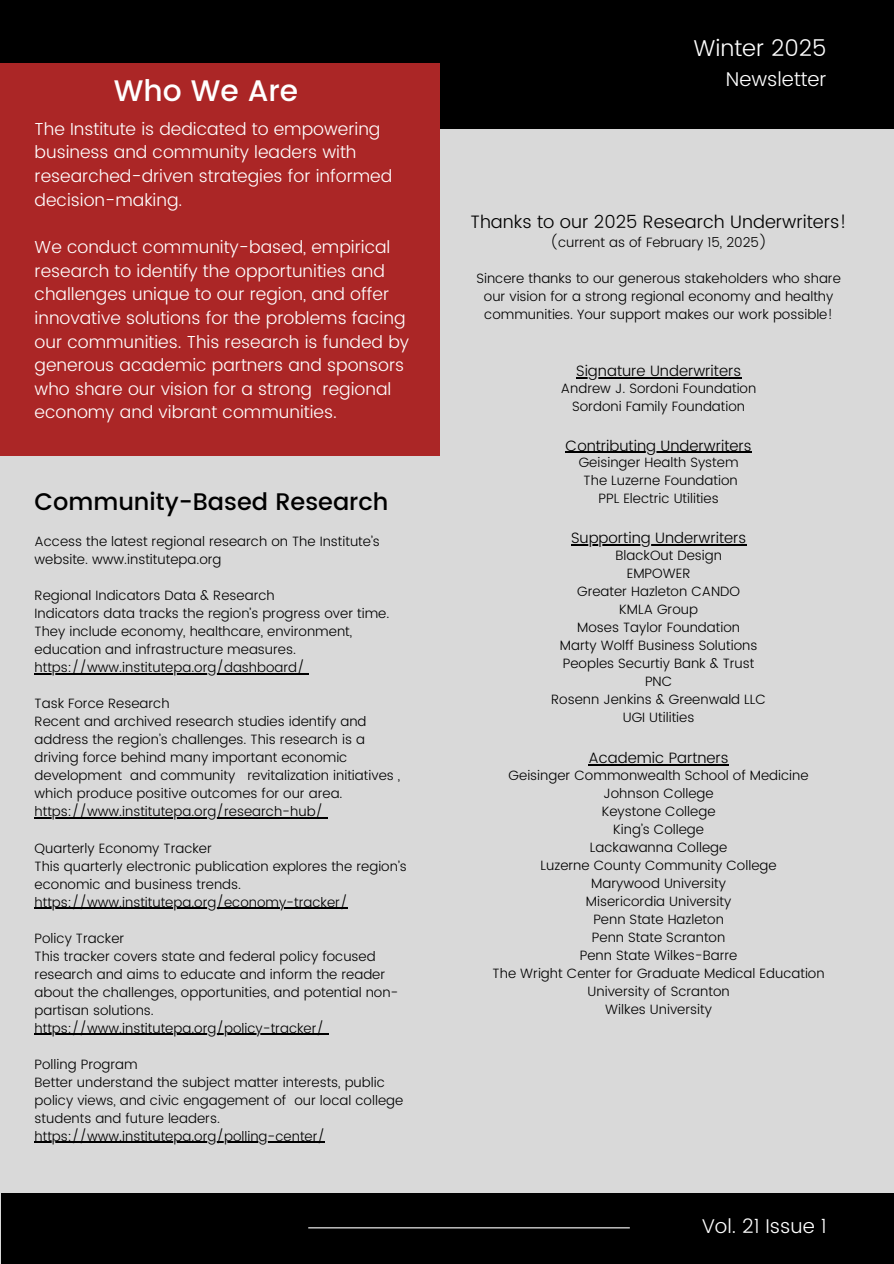
<style>
.page{position:relative;width:894px;height:1264px;background:#fff}
.page>*{position:absolute;margin:0;border:0;box-sizing:border-box;transform-origin:0 0}
.t1{font:500 29.7px "Poppins";color:#fff}
.t2{font:500 24px "Poppins";color:#000}
.t3{font:300 22.95px "Poppins";color:#fff}
.t4{font:300 19.95px "Poppins";color:#fff}
.t5{font:300 18px "Poppins";color:#000}
.t6{font:300 17.4px/23.7px "Poppins";color:#fff}
.t7{font:300 15px "Poppins";color:#000}
.t8{font:300 13.5px/18px "Poppins";color:#000}
</style>
<div class="page">
<div style="left:0;top:0;width:893px;height:1263px;background:#d9d9d9"></div>
<div style="left:1px;top:1192px;width:892px;height:71px;background:#000"></div>
<div style="left:0;top:0;width:893px;height:129px;background:#000"></div>
<div style="left:0;top:63px;width:439px;height:392px;background:#ab2626"></div>
<hr style="left:308px;top:1227px;width:321px;height:1px;background:#fff">
<hr style="left:35px;top:673px;width:270px;height:1px;background:#000">
<hr style="left:35px;top:817px;width:288px;height:1px;background:#000">
<hr style="left:35px;top:907px;width:312px;height:1px;background:#000">
<hr style="left:35px;top:1033px;width:289px;height:1px;background:#000">
<hr style="left:35px;top:1141px;width:290px;height:1px;background:#000">
<hr style="left:576px;top:377px;width:165px;height:1px;background:#000">
<hr style="left:565px;top:451px;width:186px;height:2px;background:#000">
<hr style="left:571px;top:544px;width:175px;height:1px;background:#000">
<hr style="left:588px;top:764px;width:140px;height:1px;background:#000">
<h1 class="t1" style="left:114px;top:74px;width:186px">Who We Are</h1>
<p class="t6" style="left:35px;top:117px;width:359px">The Institute is dedicated to empowering business and community leaders with researched-driven strategies for informed decision-making.</p>
<h3 class="t6" style="left:35px;top:235px;width:376px">We conduct community-based, empirical research to identify the opportunities and challenges unique to our region, and offer innovative solutions for the problems facing our communities. This research is funded by generous academic partners and sponsors who share our vision for a strong regional economy and vibrant communities.</h3>
<h5 class="t2" style="left:35px;top:488px;width:355px">Community-Based Research</h5>
<h4 class="t8" style="left:35px;top:532px;width:346px">Access the latest regional research on The Institute’s website. www.institutepa.org</h4>
<p class="t8" style="left:35px;top:586px;width:242px">Regional Indicators Data &amp; Research</p>
<p class="t8" style="left:35px;top:604px;width:356px">Indicators data tracks the region’s progress over time.<br>They include economy, healthcare, environment, education and infrastructure measures.</p>
<p class="t8" style="left:35px;top:658px;width:272px">https://www.institutepa.org/dashboard/</p>
<p class="t8" style="left:35px;top:694px;width:136px">Task Force Research</p>
<p class="t8" style="left:35px;top:712px;width:367px">Recent and archived research studies identify and address the region’s challenges. This research is a driving force behind many important economic development and community revitalization initiatives , which produce positive outcomes for our area.</p>
<p class="t8" style="left:35px;top:802px;width:290px">https://www.institutepa.org/research-hub/</p>
<p class="t8" style="left:35px;top:838px;width:179px">Quarterly Economy Tracker</p>
<p class="t8" style="left:35px;top:856px;width:373px">This quarterly electronic publication explores the region’s economic and business trends.</p>
<p class="t8" style="left:35px;top:892px;width:314px">https://www.institutepa.org/economy-tracker/</p>
<p class="t8" style="left:35px;top:928px;width:342px">Policy Tracker<br>This tracker covers state and federal policy focused</p>
<p class="t8" style="left:35px;top:964px;width:365px">research and aims to educate and inform the reader about the challenges, opportunities, and potential non&shy;partisan solutions.</p>
<p class="t8" style="left:35px;top:1018px;width:291px">https://www.institutepa.org/policy-tracker/</p>
<p class="t8" style="left:35px;top:1054px;width:105px">Polling Program</p>
<p class="t8" style="left:35px;top:1072px;width:370px">Better understand the subject matter interests, public policy views, and civic engagement of our local college students and future leaders.</p>
<p class="t8" style="left:35px;top:1126px;width:292px">https://www.institutepa.org/polling-center/</p>
<p class="t3" style="left:693px;top:35px;width:135px">Winter 2025</p>
<h5 class="t4" style="left:725px;top:67px;width:102px">Newsletter</h5>
<p class="t5" style="left:470px;top:211px;width:377px">Thanks to our 2025 Research Underwriters!</p>
<p class="t8" style="left:550px;top:233px;width:218px">(current as of February 15, 2025)</p>
<p class="t8" style="left:476px;top:269px;width:366px;text-align:center">Sincere thanks to our generous stakeholders who share our vision for a strong regional economy and healthy communities. Your support makes our work possible!</p>
<p class="t7" style="left:576px;top:362px;width:166px">Signature Underwriters</p>
<p class="t8" style="left:560px;top:379px;width:197px">Andrew J. Sordoni Foundation</p>
<p class="t8" style="left:572px;top:397px;width:174px">Sordoni Family Foundation</p>
<p class="t7" style="left:565px;top:436px;width:187px">Contributing Underwriters</p>
<p class="t8" style="left:578px;top:454px;width:161px">Geisinger Health System</p>
<p class="t8" style="left:583px;top:472px;width:155px">The Luzerne Foundation</p>
<p class="t8" style="left:598px;top:490px;width:122px">PPL Electric Utilities</p>
<p class="t7" style="left:571px;top:529px;width:177px">Supporting Underwriters</p>
<p class="t8" style="left:615px;top:546px;width:108px">BlackOut Design</p>
<p class="t8" style="left:626px;top:564px;width:65px">EMPOWER</p>
<p class="t8" style="left:577px;top:582px;width:164px">Greater Hazleton CANDO</p>
<p class="t8" style="left:619px;top:600px;width:80px">KMLA Group</p>
<p class="t8" style="left:577px;top:618px;width:164px">Moses Taylor Foundation</p>
<p class="t8" style="left:559px;top:636px;width:199px">Marty Wolff Business Solutions</p>
<p class="t8" style="left:562px;top:654px;width:193px">Peoples Securtiy Bank &amp; Trust</p>
<p class="t8" style="left:644px;top:672px;width:29px">PNC</p>
<p class="t8" style="left:551px;top:690px;width:216px">Rosenn Jenkins &amp; Greenwald LLC</p>
<p class="t8" style="left:622px;top:708px;width:73px">UGI Utilities</p>
<h2 class="t7" style="left:588px;top:749px;width:142px">Academic Partners</h2>
<p class="t8" style="left:508px;top:766px;width:301px">Geisinger Commonwealth School of Medicine</p>
<p class="t8" style="left:603px;top:784px;width:112px">Johnson College</p>
<p class="t8" style="left:601px;top:802px;width:115px">Keystone College</p>
<p class="t8" style="left:613px;top:820px;width:92px">King’s College</p>
<p class="t8" style="left:589px;top:838px;width:139px">Lackawanna College</p>
<p class="t8" style="left:540px;top:856px;width:237px">Luzerne County Community College</p>
<p class="t8" style="left:591px;top:874px;width:136px">Marywood University</p>
<p class="t8" style="left:585px;top:892px;width:147px">Misericordia University</p>
<p class="t8" style="left:593px;top:910px;width:132px">Penn State Hazleton</p>
<p class="t8" style="left:591px;top:928px;width:135px">Penn State Scranton</p>
<p class="t8" style="left:579px;top:946px;width:159px">Penn State Wilkes-Barre</p>
<p class="t8" style="left:492px;top:964px;width:333px">The Wright Center for Graduate Medical Education</p>
<p class="t8" style="left:587px;top:982px;width:143px">University of Scranton</p>
<p class="t8" style="left:605px;top:1000px;width:108px">Wilkes University</p>
<h4 class="t4" style="left:701px;top:1214px;width:126px">Vol. 21 Issue 1</h4>
</div>
